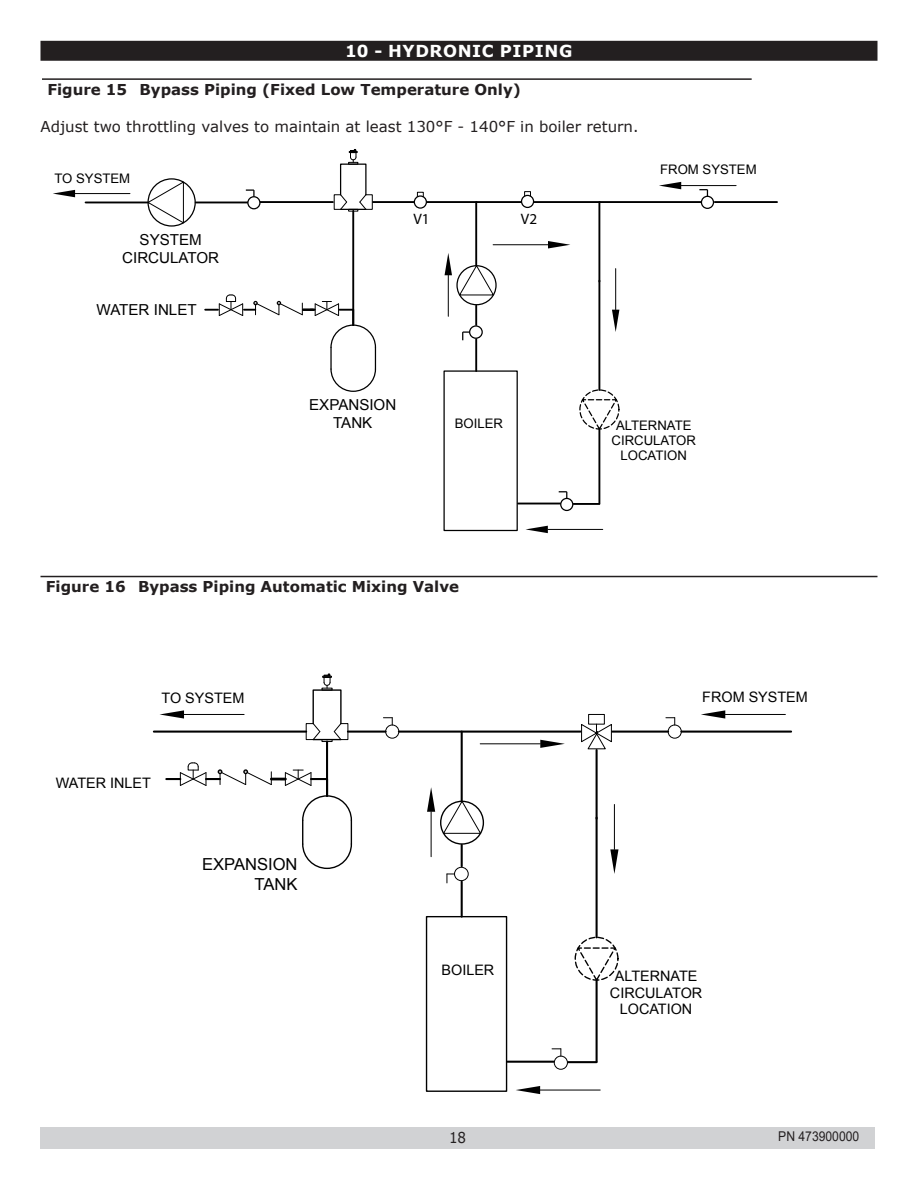
<style>
.page{position:relative;width:918px;height:1188px;background:#fff}
.page>*{position:absolute;margin:0;border:0;box-sizing:border-box;transform-origin:0 0}
.t1{font:700 16.5px "Verdana";letter-spacing:.035em;color:#fff}
.t2{font:16.5px/20px "Arial";color:#000;text-align:right}
.t3{font:15.15px/18.1px "Arial";color:#000;text-align:center}
.t4{font:15.15px "Myriad Pro";color:#000}
.t5{font:700 15px "Verdana";color:#231f20}
.t6{font:15px "Verdana";color:#231f20}
.t7{font:15px "Verdana";color:#231f20;scale:.9 1}
.t8{font:14.4px/16.5px "Arial";color:#000;text-align:center}
.t9{font:13.5px "Arial";color:#231f20;scale:.9 1}
.t10{font:13.2px/15px "Arial";color:#000;text-align:center}
</style>
<div class="page">
<hr style="left:475px;top:339px;width:2px;height:32px;background:#000">
<hr style="left:518px;top:503px;width:42px;height:1px;background:#000">
<hr style="left:573px;top:503px;width:26px;height:2px;background:#000">
<div style="left:443px;top:370px;width:75px;height:161px;border:1px solid #000"></div>
<svg style="left:458px;top:265px;width:37px;height:31px"></svg>
<div style="left:456px;top:265px;width:41px;height:40px;border:1px solid #000;border-radius:50%"></div>
<svg style="left:475px;top:306px;width:2px;height:19px"></svg>
<svg style="left:445px;top:253px;width:7px;height:22px"></svg>
<hr style="left:448px;top:275px;width:1px;height:41px;background:#000">
<hr style="left:475px;top:202px;width:2px;height:64px;background:#000">
<hr style="left:598px;top:202px;width:2px;height:80px;background:#000">
<hr style="left:598px;top:429px;width:2px;height:75px;background:#000">
<div style="left:579px;top:389px;width:41px;height:41px;border:1px dashed #000;border-radius:50%"></div>
<svg style="left:580px;top:398px;width:38px;height:33px"></svg>
<hr style="left:598px;top:281px;width:2px;height:109px;background:#000">
<svg style="left:612px;top:310px;width:7px;height:22px"></svg>
<hr style="left:615px;top:269px;width:1px;height:41px;background:#000">
<hr style="left:259px;top:201px;width:74px;height:2px;background:#000">
<hr style="left:715px;top:201px;width:62px;height:2px;background:#000">
<div style="left:365px;top:194px;width:8px;height:16px;border:1px solid #000"></div>
<div style="left:334px;top:194px;width:7px;height:16px;border:1px solid #000"></div>
<div style="left:340px;top:164px;width:27px;height:31px;border:1px solid #000"></div>
<svg style="left:339px;top:194px;width:28px;height:18px"></svg>
<svg style="left:348px;top:149px;width:10px;height:16px"></svg>
<hr style="left:196px;top:202px;width:62px;height:1px;background:#000">
<hr style="left:86px;top:202px;width:62px;height:1px;background:#000">
<svg style="left:205px;top:294px;width:172px;height:98px"></svg>
<hr style="left:352px;top:211px;width:2px;height:114px;background:#000">
<hr style="left:373px;top:201px;width:41px;height:2px;background:#000">
<hr style="left:533px;top:201px;width:168px;height:2px;background:#000">
<hr style="left:427px;top:201px;width:95px;height:2px;background:#000">
<svg style="left:659px;top:182px;width:22px;height:7px"></svg>
<hr style="left:681px;top:185px;width:55px;height:1px;background:#000">
<svg style="left:548px;top:241px;width:22px;height:7px"></svg>
<hr style="left:493px;top:244px;width:55px;height:1px;background:#000">
<svg style="left:525px;top:526px;width:23px;height:7px"></svg>
<hr style="left:548px;top:529px;width:55px;height:1px;background:#000">
<svg style="left:53px;top:190px;width:22px;height:7px"></svg>
<hr style="left:75px;top:193px;width:55px;height:1px;background:#000">
<div style="left:417px;top:192px;width:7px;height:8px;border:1px solid #000"></div>
<div style="left:414px;top:196px;width:12px;height:12px;background:#fff;border-radius:50%"></div>
<div style="left:414px;top:195px;width:13px;height:14px;border:1px solid #000;border-radius:50%"></div>
<div style="left:524px;top:191px;width:7px;height:9px;border:1px solid #000"></div>
<div style="left:522px;top:195px;width:12px;height:12px;background:#fff;border-radius:50%"></div>
<div style="left:521px;top:195px;width:13px;height:13px;border:1px solid #000;border-radius:50%"></div>
<svg style="left:248px;top:197px;width:12px;height:12px"></svg>
<div style="left:247px;top:196px;width:14px;height:13px;border:1px solid #000;border-radius:50%"></div>
<svg style="left:246px;top:189px;width:9px;height:8px"></svg>
<div style="left:560px;top:498px;width:13px;height:13px;border:1px solid #000;border-radius:50%"></div>
<svg style="left:559px;top:491px;width:8px;height:7px"></svg>
<div style="left:701px;top:196px;width:13px;height:13px;border:1px solid #000;border-radius:50%"></div>
<svg style="left:699px;top:189px;width:9px;height:7px"></svg>
<svg style="left:470px;top:326px;width:12px;height:12px"></svg>
<div style="left:469px;top:325px;width:14px;height:14px;border:1px solid #000;border-radius:50%"></div>
<svg style="left:462px;top:331px;width:8px;height:9px"></svg>
<div style="left:147px;top:178px;width:49px;height:49px;border:1px solid #000;border-radius:50%"></div>
<svg style="left:147px;top:181px;width:37px;height:43px"></svg>
<hr style="left:461px;top:882px;width:2px;height:35px;background:#000">
<hr style="left:507px;top:1061px;width:47px;height:2px;background:#000">
<hr style="left:568px;top:1061px;width:29px;height:2px;background:#000">
<div style="left:426px;top:916px;width:81px;height:176px;border:1px solid #000"></div>
<svg style="left:442px;top:800px;width:40px;height:34px"></svg>
<div style="left:440px;top:801px;width:44px;height:44px;border:1px solid #000;border-radius:50%"></div>
<hr style="left:461px;top:845px;width:2px;height:21px;background:#000">
<div style="left:454px;top:867px;width:15px;height:14px;border:1px solid #000;border-radius:50%"></div>
<svg style="left:446px;top:873px;width:9px;height:10px"></svg>
<svg style="left:427px;top:787px;width:8px;height:25px"></svg>
<hr style="left:431px;top:812px;width:1px;height:45px;background:#000">
<hr style="left:461px;top:732px;width:2px;height:69px;background:#000">
<div style="left:554px;top:1056px;width:14px;height:14px;border:1px solid #000;border-radius:50%"></div>
<svg style="left:552px;top:1048px;width:9px;height:8px"></svg>
<hr style="left:596px;top:750px;width:2px;height:69px;background:#000">
<hr style="left:596px;top:980px;width:2px;height:82px;background:#000">
<div style="left:575px;top:937px;width:44px;height:44px;border:1px dashed #000;border-radius:50%"></div>
<svg style="left:576px;top:947px;width:41px;height:35px"></svg>
<hr style="left:596px;top:818px;width:2px;height:119px;background:#000">
<svg style="left:610px;top:849px;width:9px;height:25px"></svg>
<hr style="left:614px;top:804px;width:1px;height:45px;background:#000">
<hr style="left:154px;top:731px;width:152px;height:2px;background:#000">
<div style="left:668px;top:725px;width:14px;height:14px;border:1px solid #000;border-radius:50%"></div>
<svg style="left:666px;top:717px;width:9px;height:8px"></svg>
<hr style="left:681px;top:731px;width:110px;height:2px;background:#000">
<div style="left:340px;top:723px;width:8px;height:17px;border:1px solid #000"></div>
<div style="left:306px;top:723px;width:8px;height:17px;border:1px solid #000"></div>
<div style="left:313px;top:689px;width:29px;height:35px;border:1px solid #000"></div>
<svg style="left:312px;top:722px;width:30px;height:20px"></svg>
<svg style="left:321px;top:674px;width:12px;height:17px"></svg>
<div style="left:385px;top:725px;width:14px;height:14px;border:1px solid #000;border-radius:50%"></div>
<svg style="left:383px;top:717px;width:10px;height:8px"></svg>
<svg style="left:166px;top:762px;width:187px;height:107px"></svg>
<hr style="left:326px;top:742px;width:2px;height:54px;background:#000">
<hr style="left:348px;top:731px;width:38px;height:2px;background:#000">
<hr style="left:612px;top:731px;width:56px;height:2px;background:#000">
<hr style="left:399px;top:731px;width:182px;height:2px;background:#000">
<svg style="left:701px;top:710px;width:24px;height:9px"></svg>
<hr style="left:725px;top:714px;width:60px;height:1px;background:#000">
<svg style="left:540px;top:740px;width:25px;height:8px"></svg>
<hr style="left:480px;top:743px;width:60px;height:1px;background:#000">
<svg style="left:516px;top:1086px;width:24px;height:8px"></svg>
<hr style="left:540px;top:1090px;width:60px;height:1px;background:#000">
<svg style="left:160px;top:710px;width:24px;height:9px"></svg>
<hr style="left:184px;top:714px;width:60px;height:1px;background:#000">
<div style="left:588px;top:714px;width:17px;height:11px;border:1px solid #000"></div>
<svg style="left:581px;top:723px;width:31px;height:27px"></svg>
<hr style="left:42px;top:78px;width:710px;height:2px;background:#231f20">
<hr style="left:40px;top:576px;width:838px;height:1px;background:#231f20">
<div style="left:40px;top:1127px;width:835px;height:22px;background:#d1d2d4"></div>
<div style="left:41px;top:42px;width:836px;height:18px;background:#231f20"></div>
<div style="left:40px;top:41px;width:838px;height:20px;border:2px solid #231f20"></div>
<p class="t1" style="left:345px;top:39px;width:229px">10 - HYDRONIC PIPING</p>
<p class="t5" style="left:47px;top:79px;width:475px">Figure 15 Bypass Piping (Fixed Low Temperature Only)</p>
<p class="t6" style="left:40px;top:116px;width:600px">Adjust two throttling valves to maintain at least 130°F - 140°F in boiler return.</p>
<p class="t10" style="left:54px;top:171px;width:77px">TO SYSTEM</p>
<p class="t3" style="left:122px;top:231px;width:98px">SYSTEM<br>CIRCULATOR</p>
<p class="t3" style="left:97px;top:301px;width:102px">WATER INLET</p>
<p class="t4" style="left:413px;top:210px;width:18px">V1</p>
<p class="t4" style="left:521px;top:210px;width:18px">V2</p>
<p class="t10" style="left:660px;top:162px;width:98px">FROM SYSTEM</p>
<p class="t3" style="left:309px;top:396px;width:89px">EXPANSION<br>TANK</p>
<p class="t10" style="left:455px;top:416px;width:50px">BOILER</p>
<p class="t10" style="left:612px;top:418px;width:86px">ALTERNATE<br>CIRCULATOR<br>LOCATION</p>
<p class="t5" style="left:46px;top:576px;width:415px">Figure 16 Bypass Piping Automatic Mixing Valve</p>
<p class="t8" style="left:161px;top:690px;width:84px">TO SYSTEM</p>
<p class="t8" style="left:702px;top:689px;width:107px">FROM SYSTEM</p>
<p class="t8" style="left:56px;top:775px;width:97px">WATER INLET</p>
<p class="t2" style="left:202px;top:855px;width:97px">EXPANSION<br>TANK</p>
<p class="t8" style="left:442px;top:961px;width:54px">BOILER</p>
<p class="t8" style="left:610px;top:968px;width:94px">ALTERNATE<br>CIRCULATOR<br>LOCATION</p>
<p class="t7" style="left:449px;top:1127px;width:21px">18</p>
<p class="t9" style="left:778px;top:1127px;width:92px">PN 473900000</p>
</div>
